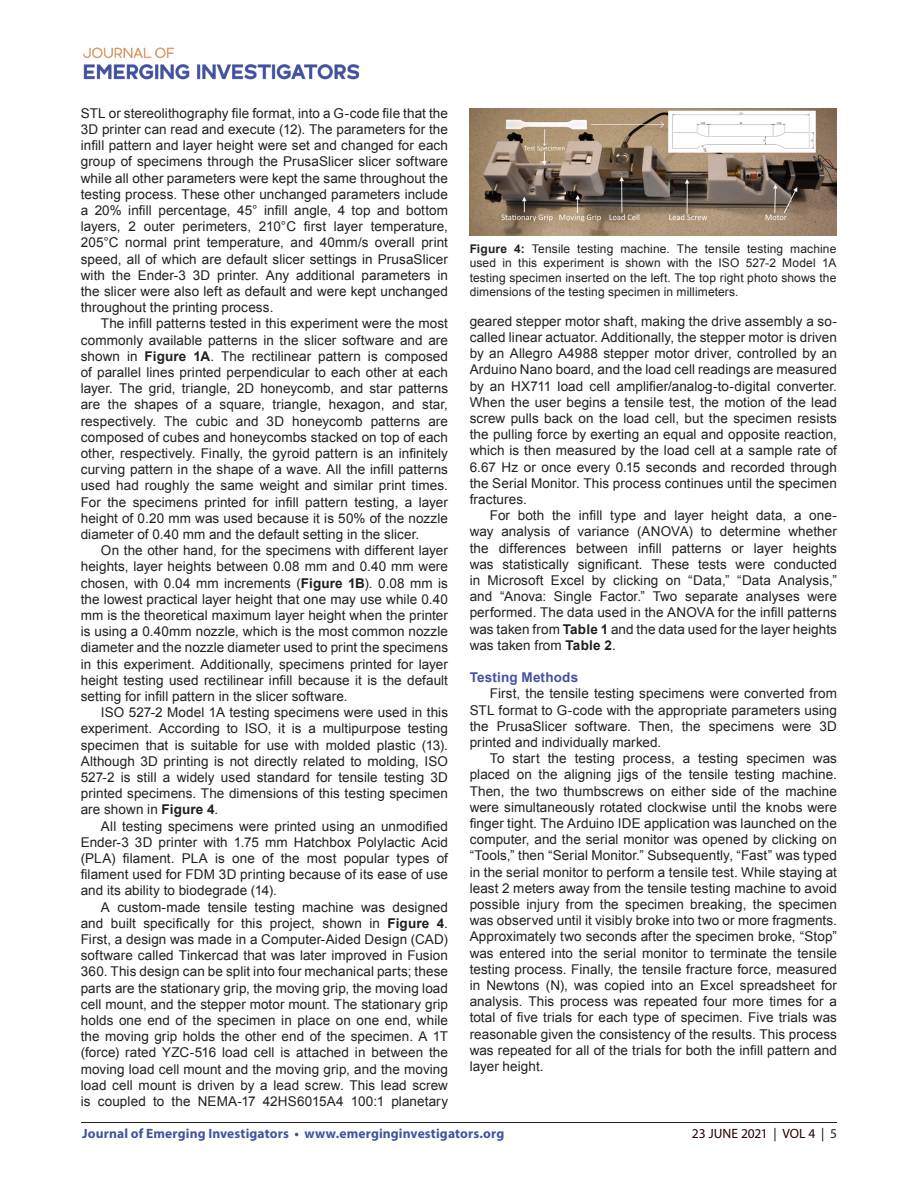
<style>
.page{position:relative;width:918px;height:1188px;background:#fff}
.page>*{position:absolute;margin:0;border:0;box-sizing:border-box;transform-origin:0 0}
.t1{font:13.5px/16.2px "Arial";letter-spacing:.005em;color:#231f20;text-align:justify}
.t2{font:700 13.5px "Myriad Pro";letter-spacing:.01em;color:#42549e}
.t3{font:13.5px "Myriad Pro";color:#230000}
.t4{font:700 13.5px "Arial";letter-spacing:.015em;color:#42549e}
.t5{font:12px/14.4px "Arial";letter-spacing:.01em;color:#231f20;text-align:justify}
.s1{font-weight:700}
.s2{color:#231f20}
</style>
<div class="page">
<hr style="left:81px;top:1122px;width:756px;height:1px;background:#231f20">
<img style="left:83px;top:47px;width:277px;height:33px">
<img style="left:470px;top:108px;width:367px;height:127px">
<p class="t1" style="left:81px;top:105px;width:369px">STL or stereolithography file format, into a G-code file that the 3D printer can read and execute (12). The parameters for the infill pattern and layer height were set and changed for each group of specimens through the PrusaSlicer slicer software while all other parameters were kept the same throughout the testing process. These other unchanged parameters include a 20% infill percentage, 45° infill angle, 4 top and bottom layers, 2 outer perimeters, 210°C first layer temperature, 205°C normal print temperature, and 40mm/s overall print speed, all of which are default slicer settings in PrusaSlicer with the Ender-3 3D printer. Any additional parameters in the slicer were also left as default and were kept unchanged throughout the printing process.</p>
<p class="t1" style="left:81px;top:316px;width:369px;text-indent:20px">The infill patterns tested in this experiment were the most commonly available patterns in the slicer software and are shown in <span class="s1">Figure 1A</span>. The rectilinear pattern is composed of parallel lines printed perpendicular to each other at each layer. The grid, triangle, 2D honeycomb, and star patterns are the shapes of a square, triangle, hexagon, and star, respectively. The cubic and 3D honeycomb patterns are composed of cubes and honeycombs stacked on top of each other, respectively. Finally, the gyroid pattern is an infinitely curving pattern in the shape of a wave. All the infill patterns used had roughly the same weight and similar print times.<br>For the specimens printed for infill pattern testing, a layer height of 0.20 mm was used because it is 50% of the nozzle diameter of 0.40 mm and the default setting in the slicer.</p>
<p class="t1" style="left:81px;top:543px;width:369px;text-indent:20px">On the other hand, for the specimens with different layer heights, layer heights between 0.08 mm and 0.40 mm were chosen, with 0.04 mm increments (<span class="s1">Figure 1B</span>). 0.08 mm is the lowest practical layer height that one may use while 0.40 mm is the theoretical maximum layer height when the printer is using a 0.40mm nozzle, which is the most common nozzle diameter and the nozzle diameter used to print the specimens in this experiment. Additionally, specimens printed for layer height testing used rectilinear infill because it is the default setting for infill pattern in the slicer software.</p>
<p class="t1" style="left:81px;top:705px;width:369px;text-indent:20px">ISO 527-2 Model 1A testing specimens were used in this experiment. According to ISO, it is a multipurpose testing specimen that is suitable for use with molded plastic (13).<br>Although 3D printing is not directly related to molding, ISO 527-2 is still a widely used standard for tensile testing 3D printed specimens. The dimensions of this testing specimen are shown in <span class="s1">Figure 4</span>.</p>
<p class="t1" style="left:81px;top:818px;width:369px;text-indent:20px">All testing specimens were printed using an unmodified Ender-3 3D printer with 1.75 mm Hatchbox Polylactic Acid (PLA) filament. PLA is one of the most popular types of filament used for FDM 3D printing because of its ease of use and its ability to biodegrade (14).</p>
<p class="t1" style="left:81px;top:899px;width:369px;text-indent:20px">A custom-made tensile testing machine was designed and built specifically for this project, shown in <span class="s1">Figure 4</span>.<br>First, a design was made in a Computer-Aided Design (CAD) software called Tinkercad that was later improved in Fusion 360. This design can be split into four mechanical parts; these parts are the stationary grip, the moving grip, the moving load cell mount, and the stepper motor mount. The stationary grip holds one end of the specimen in place on one end, while the moving grip holds the other end of the specimen. A 1T (force) rated YZC-516 load cell is attached in between the moving load cell mount and the moving grip, and the moving load cell mount is driven by a lead screw. This lead screw is coupled to the NEMA-17 42HS6015A4 100:1 planetary</p>
<p class="t5" style="left:470px;top:242px;width:368px"><span class="s1">Figure 4:</span> Tensile testing machine. The tensile testing machine used in this experiment is shown with the ISO 527-2 Model 1A testing specimen inserted on the left. The top right photo shows the dimensions of the testing specimen in millimeters.</p>
<p class="t1" style="left:470px;top:313px;width:369px">geared stepper motor shaft, making the drive assembly a so&shy;called linear actuator. Additionally, the stepper motor is driven by an Allegro A4988 stepper motor driver, controlled by an Arduino Nano board, and the load cell readings are measured by an HX711 load cell amplifier/analog-to-digital converter.<br>When the user begins a tensile test, the motion of the lead screw pulls back on the load cell, but the specimen resists the pulling force by exerting an equal and opposite reaction, which is then measured by the load cell at a sample rate of 6.67 Hz or once every 0.15 seconds and recorded through the Serial Monitor. This process continues until the specimen fractures.</p>
<p class="t1" style="left:470px;top:507px;width:369px;text-indent:20px">For both the infill type and layer height data, a one&shy;way analysis of variance (ANOVA) to determine whether the differences between infill patterns or layer heights was statistically significant. These tests were conducted in Microsoft Excel by clicking on “Data,” “Data Analysis,” and “Anova: Single Factor.” Two separate analyses were performed. The data used in the ANOVA for the infill patterns was taken from <span class="s1">Table 1</span> and the data used for the layer heights was taken from <span class="s1">Table 2</span>.</p>
<p class="t4" style="left:470px;top:668px;width:110px">Testing Methods</p>
<p class="t1" style="left:470px;top:686px;width:369px;text-indent:20px">First, the tensile testing specimens were converted from STL format to G-code with the appropriate parameters using the PrusaSlicer software. Then, the specimens were 3D printed and individually marked.</p>
<p class="t1" style="left:470px;top:750px;width:369px;text-indent:20px">To start the testing process, a testing specimen was placed on the aligning jigs of the tensile testing machine.<br>Then, the two thumbscrews on either side of the machine were simultaneously rotated clockwise until the knobs were finger tight. The Arduino IDE application was launched on the computer, and the serial monitor was opened by clicking on “Tools,” then “Serial Monitor.” Subsequently, “Fast” was typed in the serial monitor to perform a tensile test. While staying at least 2 meters away from the tensile testing machine to avoid possible injury from the specimen breaking, the specimen was observed until it visibly broke into two or more fragments.<br>Approximately two seconds after the specimen broke, “Stop” was entered into the serial monitor to terminate the tensile testing process. Finally, the tensile fracture force, measured in Newtons (N), was copied into an Excel spreadsheet for analysis. This process was repeated four more times for a total of five trials for each type of specimen. Five trials was reasonable given the consistency of the results. This process was repeated for all of the trials for both the infill pattern and layer height.</p>
<p class="t2" style="left:82px;top:1125px;width:424px">Journal of Emerging Investigators • www.emerginginvestigators.org</p>
<p class="t3" style="left:692px;top:1125px;width:147px">23 JUNE 2021 | VOL 4 | <span class="s2">5</span></p>
</div>
